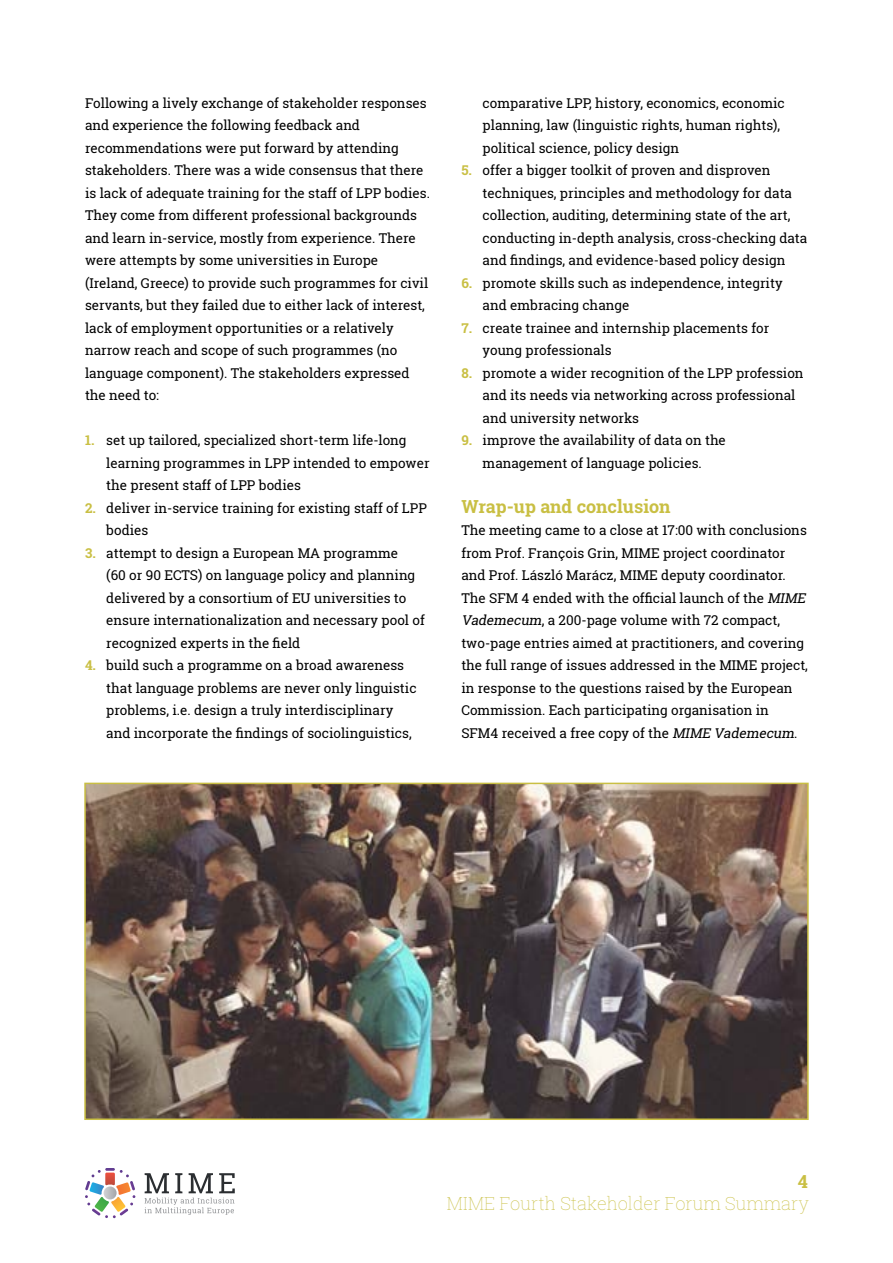
<style>
.page{position:relative;width:893px;height:1263px;background:#fff}
.page>*{position:absolute;margin:0;border:0;box-sizing:border-box;transform-origin:0 0}
.t1{font:100 18px "Roboto Slab";color:#c9bf43}
.t2{font:700 18px "Roboto Slab";color:#c9bf43}
.t3{font:13.5px/22.5px "Roboto Slab";color:#000}
.s1{font-weight:700;color:#c9bf43}
.s2{font-style:italic}
</style>
<div class="page">
<svg style="left:85px;top:1168px;width:50px;height:50px"></svg>
<svg style="left:145px;top:1173px;width:90px;height:42px"></svg>
<img style="left:87px;top:786px;width:719px;height:331px">
<div style="left:84px;top:783px;width:725px;height:337px;border:2px solid #c9bf43"></div>
<p class="t3" style="left:85px;top:91px;width:346px">Following a lively exchange of stakeholder responses and experience the following feedback and recommendations were put forward by attending stakeholders. There was a wide consensus that there is lack of adequate training for the staff of LPP bodies.<br>They come from different professional backgrounds and learn in-service, mostly from experience. There were attempts by some universities in Europe (Ireland, Greece) to provide such programmes for civil servants, but they failed due to either lack of interest, lack of employment opportunities or a relatively narrow reach and scope of such programmes (no language component). The stakeholders expressed the need to:</p>
<p class="t3" style="left:106px;top:429px;width:325px;text-indent:-21px"><span class="s1">1.</span> set up tailored, specialized short-term life-long learning programmes in LPP intended to empower the present staff of LPP bodies</p>
<p class="t3" style="left:106px;top:496px;width:322px;text-indent:-21px"><span class="s1">2.</span> deliver in-service training for existing staff of LPP bodies</p>
<p class="t3" style="left:106px;top:541px;width:320px;text-indent:-21px"><span class="s1">3.</span> attempt to design a European MA programme<br>(60 or 90 ECTS) on language policy and planning delivered by a consortium of EU universities to ensure internationalization and necessary pool of recognized experts in the field</p>
<p class="t3" style="left:106px;top:654px;width:312px;text-indent:-21px"><span class="s1">4.</span> build such a programme on a broad awareness that language problems are never only linguistic problems, i.e. design a truly interdisciplinary and incorporate the findings of sociolinguistics,</p>
<p class="t3" style="left:483px;top:91px;width:304px">comparative LPP, history, economics, economic planning, law (linguistic rights, human rights), political science, policy design</p>
<p class="t3" style="left:483px;top:159px;width:326px;text-indent:-21px"><span class="s1">5.</span> offer a bigger toolkit of proven and disproven techniques, principles and methodology for data collection, auditing, determining state of the art, conducting in-depth analysis, cross-checking data and findings, and evidence-based policy design</p>
<p class="t3" style="left:483px;top:271px;width:302px;text-indent:-21px"><span class="s1">6.</span> promote skills such as independence, integrity and embracing change</p>
<p class="t3" style="left:483px;top:316px;width:288px;text-indent:-21px"><span class="s1">7.</span> create trainee and internship placements for young professionals</p>
<p class="t3" style="left:483px;top:361px;width:322px;text-indent:-21px"><span class="s1">8.</span> promote a wider recognition of the LPP profession and its needs via networking across professional and university networks</p>
<p class="t3" style="left:461px;top:429px;width:266px;text-align:center"><span class="s1">9.</span> improve the availability of data on the management of language policies.</p>
<h1 class="t2" style="left:461px;top:494px;width:211px">Wrap-up and conclusion</h1>
<p class="t3" style="left:461px;top:519px;width:349px">The meeting came to a close at 17:00 with conclusions from Prof. François Grin, MIME project coordinator and Prof. László Marácz, MIME deputy coordinator.<br>The SFM 4 ended with the official launch of the <span class="s2">MIME Vademecum</span>, a 200-page volume with 72 compact, two-page entries aimed at practitioners, and covering the full range of issues addressed in the MIME project, in response to the questions raised by the European Commission. Each participating organisation in SFM4 received a free copy of the <span class="s2">MIME Vademecum</span>.</p>
<h1 class="t2" style="left:798px;top:1169px;width:12px">4</h1>
<h1 class="t1" style="left:447px;top:1191px;width:364px">MIME Fourth Stakeholder Forum Summary</h1>
</div>
